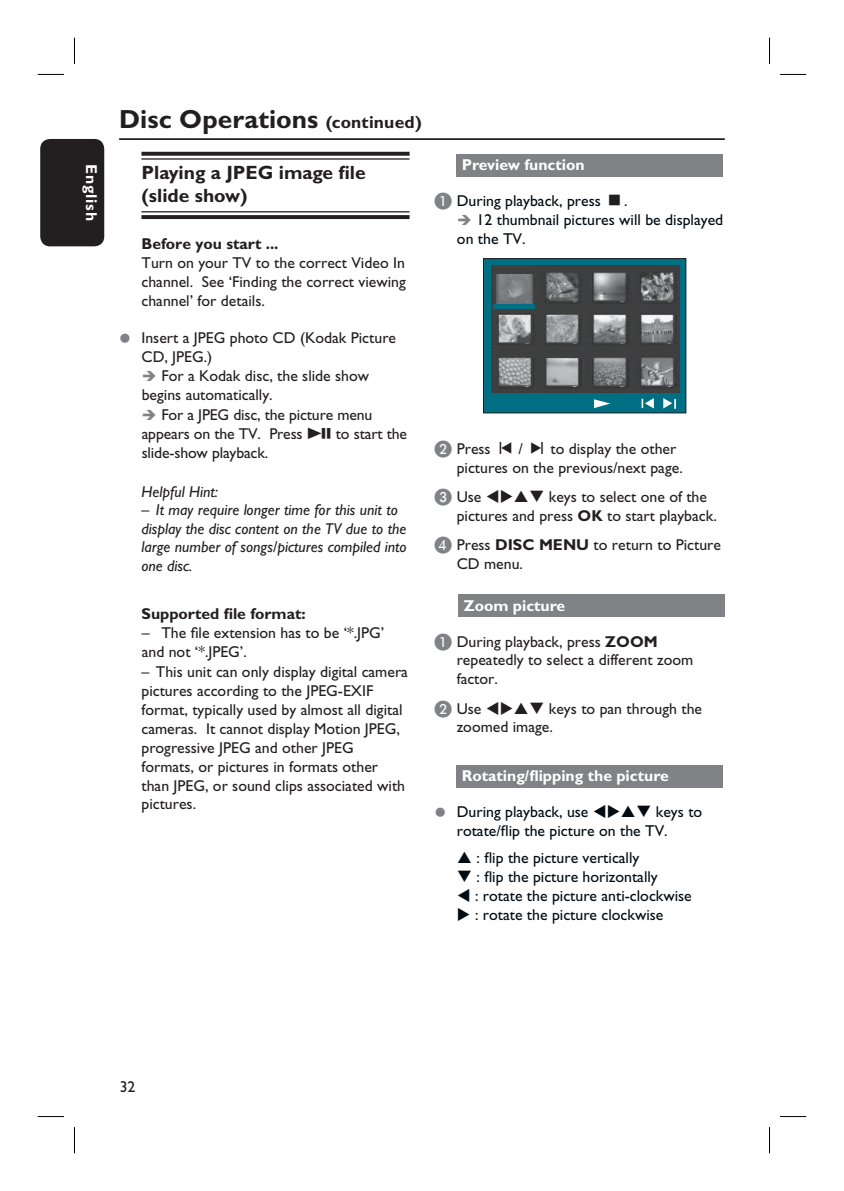
<style>
.page{position:relative;width:844px;height:1191px;background:#fff}
.page>*{position:absolute;margin:0;border:0;box-sizing:border-box;transform-origin:0 0}
.t1{font:700 26.25px "Gill Sans Std";color:#231f20}
.t2{font:700 19.25px/22.8px "Gill Sans Std";color:#231f20}
.t3{font:15.75px/18.9px "Gill Sans Std";color:#231f20}
.t4{font:15.75px/18.9px "Gill Sans Std";color:#030c12}
.t5{font:italic 15.75px/18.4px "Gill Sans Std";color:#231f20}
.t6{font:700 15.75px "Gill Sans Std";color:#fff}
.t7{font:700 15.75px "Gill Sans Std";color:#231f20}
.t8{font:700 15.75px "Gill Sans Std";letter-spacing:.05em;color:#fff}
.s1{font-size:17.5px}
.s2{font-family:"Sony PS Common"}
.s3{font-family:"Philips Pi Roman";font-size:17.5px;color:#808285}
.s4{font-weight:700}
</style>
<div class="page">
<div style="left:40px;top:139px;width:64px;height:107px;background:#231f20;border-radius:10px"></div>
<svg style="left:141px;top:152px;width:268px;height:4px"></svg>
<hr style="left:141px;top:158px;width:268px;height:2px;background:#231f20">
<hr style="left:141px;top:211px;width:268px;height:1px;background:#231f20">
<svg style="left:141px;top:215px;width:268px;height:4px"></svg>
<div style="left:456px;top:154px;width:266px;height:23px;background:#808285"></div>
<div style="left:483px;top:259px;width:202px;height:154px;background:#006f83"></div>
<div style="left:483px;top:258px;width:203px;height:155px;border:1px solid #231f20"></div>
<img style="left:491px;top:266px;width:188px;height:126px">
<svg style="left:593px;top:399px;width:17px;height:9px"></svg>
<svg style="left:641px;top:398px;width:12px;height:10px"></svg>
<svg style="left:663px;top:398px;width:12px;height:11px"></svg>
<hr style="left:493px;top:304px;width:42px;height:4px;background:#006f83">
<div style="left:494px;top:267px;width:44px;height:6px;background:#3f3f40"></div>
<div style="left:458px;top:594px;width:266px;height:23px;background:#808285"></div>
<div style="left:456px;top:765px;width:266px;height:23px;background:#808285"></div>
<hr style="left:119px;top:138px;width:605px;height:2px;background:#231f20">
<svg style="left:38px;top:74px;width:26px;height:1px"></svg>
<svg style="left:780px;top:74px;width:26px;height:1px"></svg>
<svg style="left:38px;top:1116px;width:26px;height:1px"></svg>
<svg style="left:780px;top:1116px;width:26px;height:1px"></svg>
<svg style="left:74px;top:38px;width:1px;height:26px"></svg>
<svg style="left:74px;top:1127px;width:1px;height:26px"></svg>
<svg style="left:769px;top:38px;width:1px;height:26px"></svg>
<svg style="left:769px;top:1127px;width:1px;height:26px"></svg>
<h1 class="t1" style="left:119px;top:111px;width:304px">Disc Operations <span class="s1">(continued)</span></h1>
<p class="t8" style="left:97px;top:164px;width:58px;rotate:90deg">English</p>
<p class="t2" style="left:141px;top:164px;width:226px">Playing a JPEG image file (slide show)</p>
<p class="t7" style="left:141px;top:239px;width:138px">Before you start ...</p>
<p class="t3" style="left:141px;top:255px;width:266px;text-align:justify">Turn on your TV to the correct Video In channel. See ‘Finding the correct viewing channel’ for details.</p>
<p class="t3" style="left:141px;top:330px;width:256px">Insert a JPEG photo CD (Kodak Picture</p>
<p class="t3" style="left:141px;top:349px;width:72px">CD, JPEG.)</p>
<p class="t3" style="left:161px;top:368px;width:209px">For a Kodak disc, the slide show</p>
<p class="t3" style="left:142px;top:387px;width:132px">begins automatically.</p>
<p class="t3" style="left:142px;top:407px;width:267px;text-indent:20px">For a JPEG disc, the picture menu appears on the TV. Press <span class="s2">u</span> to start the slide-show playback.</p>
<p class="t5" style="left:141px;top:484px;width:78px">Helpful Hint:</p>
<p class="t5" style="left:141px;top:502px;width:266px">– It may require longer time for this unit to display the disc content on the TV due to the large number of songs/pictures compiled into one disc.</p>
<p class="t7" style="left:141px;top:608px;width:166px">Supported file format:</p>
<p class="t3" style="left:142px;top:625px;width:244px">– The file extension has to be ‘*.JPG’ and not ‘*.JPEG’.</p>
<p class="t3" style="left:141px;top:664px;width:268px">– This unit can only display digital camera pictures according to the JPEG-EXIF format, typically used by almost all digital cameras. It cannot display Motion JPEG, progressive JPEG and other JPEG formats, or pictures in formats other than JPEG, or sound clips associated with pictures.</p>
<p class="t6" style="left:461px;top:159px;width:124px">Preview function</p>
<p class="t4" style="left:434px;top:193px;width:168px"><span class="s3">A</span> During playback, press</p>
<p class="t4" style="left:624px;top:193px;width:5px">.</p>
<p class="t4" style="left:476px;top:212px;width:248px">12 thumbnail pictures will be displayed</p>
<p class="t4" style="left:457px;top:231px;width:70px">on the TV.</p>
<p class="t3" style="left:434px;top:440px;width:58px"><span class="s3">B</span> Press</p>
<p class="t3" style="left:518px;top:440px;width:6px">/</p>
<p class="t3" style="left:456px;top:440px;width:227px;text-indent:94px">to display the other pictures on the previous/next page.</p>
<p class="t3" style="left:434px;top:489px;width:49px"><span class="s3">C</span> Use</p>
<p class="t3" style="left:456px;top:489px;width:261px;text-indent:92px">keys to select one of the pictures and press <span class="s4">OK</span> to start playback.</p>
<p class="t3" style="left:456px;top:537px;width:266px;text-indent:-22px"><span class="s3">D</span> Press <span class="s4">DISC MENU</span> to return to Picture<br>CD menu.</p>
<p class="t6" style="left:463px;top:600px;width:103px">Zoom picture</p>
<p class="t3" style="left:456px;top:633px;width:238px;text-indent:-22px"><span class="s3">A</span> During playback, press <span class="s4">ZOOM </span>repeatedly to select a different zoom factor.</p>
<p class="t3" style="left:434px;top:700px;width:49px"><span class="s3">B</span> Use</p>
<p class="t3" style="left:456px;top:700px;width:247px;text-indent:92px">keys to pan through the zoomed image.</p>
<p class="t6" style="left:461px;top:770px;width:208px">Rotating/flipping the picture</p>
<p class="t4" style="left:456px;top:803px;width:133px">During playback, use</p>
<p class="t4" style="left:456px;top:803px;width:247px;text-indent:199px">keys to rotate/flip the picture on the TV.</p>
<p class="t4" style="left:475px;top:850px;width:218px">: flip the picture vertically<br>: flip the picture horizontally<br>: rotate the picture anti-clockwise : rotate the picture clockwise</p>
<p class="t3" style="left:120px;top:1078px;width:17px">32</p>
</div>
